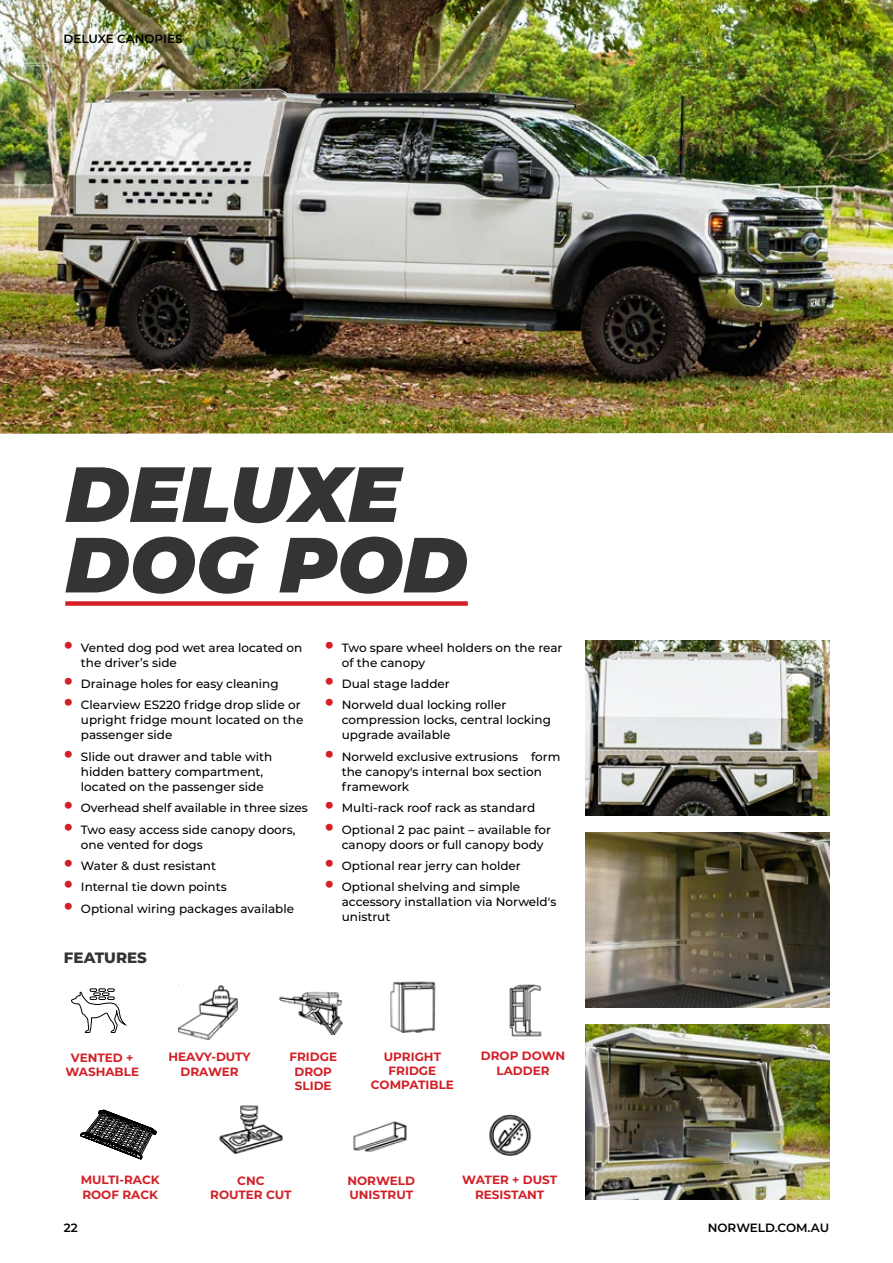
<style>
.page{position:relative;width:893px;height:1263px;background:#fff}
.page>*{position:absolute;margin:0;border:0;box-sizing:border-box;transform-origin:0 0}
.t1{font:italic 900 78px/70.5px "Montserrat";color:#343433}
.t2{font:800 15px "Montserrat";color:#343433}
.t3{font:500 12px/15px "Montserrat";color:#000}
.t4{font:700 12px/14.4px "Montserrat";color:#d32027;text-align:center}
.t5{font:600 12px "Montserrat";color:#000}
.t6{font:900 6.6px "Gotham";color:#d32027;scale:1.05 1}
.s1{font-weight:800;font-size:24px;color:#d32027}
</style>
<div class="page">
<img style="left:585px;top:832px;width:244px;height:175px">
<img style="left:585px;top:1024px;width:244px;height:175px">
<img style="left:585px;top:640px;width:244px;height:175px">
<img style="left:0;top:0;width:893px;height:434px">
<svg style="left:71px;top:988px;width:56px;height:45px"></svg>
<div style="left:65px;top:601px;width:403px;height:5px;background:#d32027"></div>
<img style="left:509px;top:984px;width:33px;height:53px">
<img style="left:219px;top:1105px;width:64px;height:50px">
<img style="left:489px;top:1114px;width:43px;height:42px">
<img style="left:390px;top:981px;width:46px;height:52px">
<img style="left:279px;top:991px;width:64px;height:44px">
<img style="left:178px;top:984px;width:60px;height:55px">
<img style="left:353px;top:1121px;width:54px;height:31px">
<svg style="left:80px;top:1109px;width:77px;height:51px"></svg>
<p class="t5" style="left:64px;top:30px;width:121px">DELUXE CANOPIES</p>
<h1 class="t1" style="left:65px;top:454px;width:404px">DELUXE<br>DOG POD</h1>
<p class="t3" style="left:81px;top:639px;width:223px;text-indent:-17px"><span class="s1">•</span> Vented dog pod wet area located on the driver’s side</p>
<p class="t3" style="left:64px;top:676px;width:216px"><span class="s1">•</span> Drainage holes for easy cleaning</p>
<p class="t3" style="left:81px;top:697px;width:224px;text-indent:-17px"><span class="s1">•</span> Clearview ES220 fridge drop slide or upright fridge mount located on the passenger side</p>
<p class="t3" style="left:81px;top:748px;width:193px;text-indent:-17px"><span class="s1">•</span> Slide out drawer and table with hidden battery compartment, located on the passenger side</p>
<p class="t3" style="left:64px;top:800px;width:245px"><span class="s1">•</span> Overhead shelf available in three sizes</p>
<p class="t3" style="left:81px;top:821px;width:216px;text-indent:-17px"><span class="s1">•</span> Two easy access side canopy doors, one vented for dogs</p>
<p class="t3" style="left:64px;top:858px;width:154px"><span class="s1">•</span> Water &amp; dust resistant</p>
<p class="t3" style="left:64px;top:879px;width:164px"><span class="s1">•</span> Internal tie down points</p>
<p class="t3" style="left:64px;top:900px;width:232px"><span class="s1">•</span> Optional wiring packages available</p>
<p class="t2" style="left:64px;top:946px;width:85px">FEATURES</p>
<p class="t3" style="left:342px;top:639px;width:222px;text-indent:-17px"><span class="s1">•</span> Two spare wheel holders on the rear of the canopy</p>
<p class="t3" style="left:325px;top:676px;width:127px"><span class="s1">•</span> Dual stage ladder</p>
<p class="t3" style="left:342px;top:697px;width:211px;text-indent:-17px"><span class="s1">•</span> Norweld dual locking roller compression locks, central locking upgrade available</p>
<p class="t3" style="left:342px;top:748px;width:220px;text-indent:-17px"><span class="s1">•</span> Norweld exclusive extrusions form the canopy's internal box section framework</p>
<p class="t3" style="left:325px;top:800px;width:212px"><span class="s1">•</span> Multi-rack roof rack as standard</p>
<p class="t3" style="left:342px;top:821px;width:211px;text-indent:-17px"><span class="s1">•</span> Optional 2 pac paint – available for canopy doors or full canopy body</p>
<p class="t3" style="left:325px;top:858px;width:198px"><span class="s1">•</span> Optional rear jerry can holder</p>
<p class="t3" style="left:342px;top:879px;width:216px;text-indent:-17px"><span class="s1">•</span> Optional shelving and simple accessory installation via Norweld's unistrut</p>
<p class="t6" style="left:66px;top:1052px;width:67px">Vented + Washable</p>
<p class="t4" style="left:65px;top:1049px;width:75px">VENTED +<br>WASHABLE</p>
<p class="t4" style="left:169px;top:1049px;width:84px">HEAVY-DUTY<br>DRAWER</p>
<p class="t4" style="left:289px;top:1049px;width:49px">FRIDGE<br>DROP<br>SLIDE</p>
<p class="t4" style="left:371px;top:1048px;width:85px">UPRIGHT<br>FRIDGE<br>COMPATIBLE</p>
<p class="t4" style="left:481px;top:1048px;width:86px">DROP DOWN<br>LADDER</p>
<p class="t4" style="left:81px;top:1172px;width:80px;text-align:left">MULTI-RACK<br>ROOF RACK</p>
<p class="t4" style="left:210px;top:1173px;width:83px">CNC<br>ROUTER CUT</p>
<p class="t4" style="left:462px;top:1172px;width:96px">WATER + DUST<br>RESISTANT</p>
<p class="t4" style="left:347px;top:1173px;width:69px;text-align:left">NORWELD<br>UNISTRUT</p>
<p class="t5" style="left:64px;top:1219px;width:15px">22</p>
<p class="t5" style="left:708px;top:1219px;width:123px">NORWELD.COM.AU</p>
</div>
